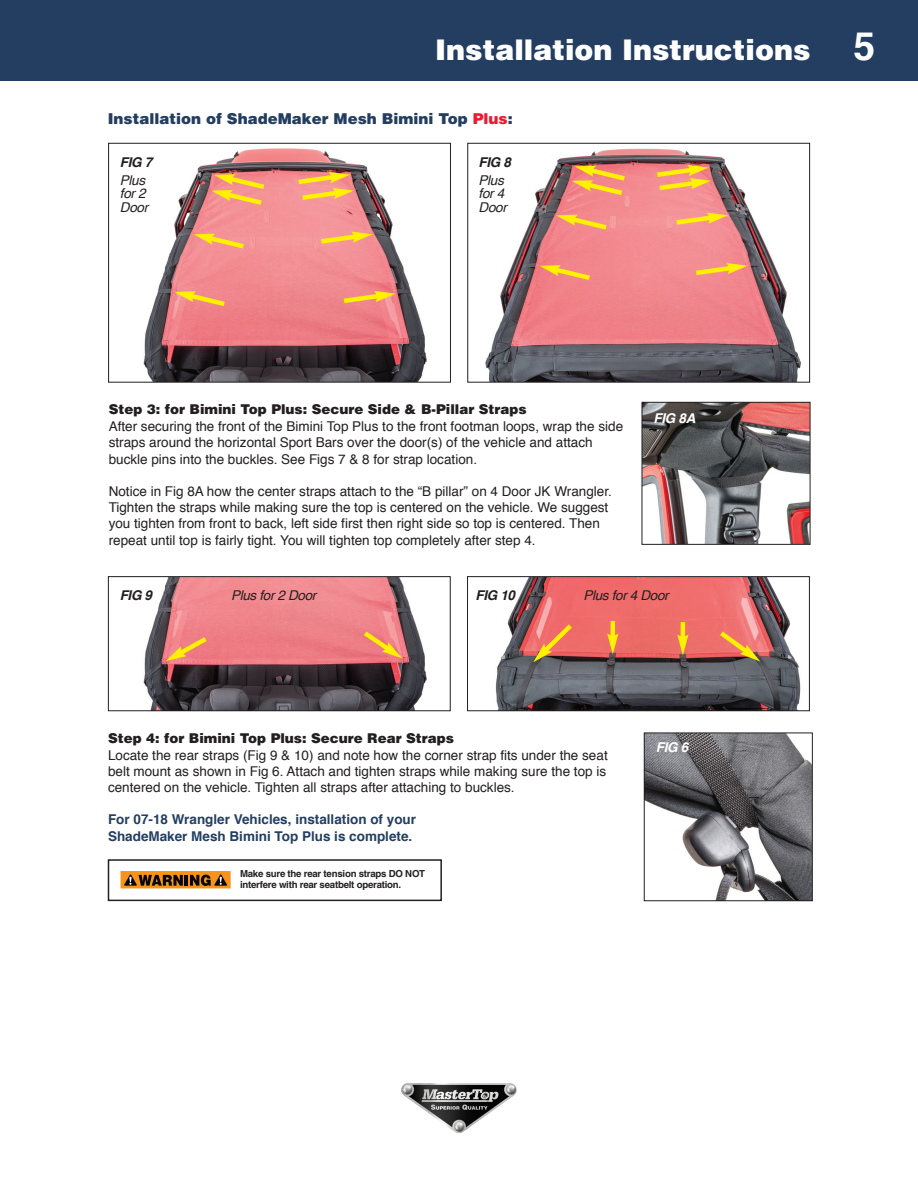
<style>
.page{position:relative;width:918px;height:1188px;background:#fff}
.page>*{position:absolute;margin:0;border:0;box-sizing:border-box;transform-origin:0 0}
.t1{font:900 28.5px "Helvetica";color:#fff}
.t2{font:900 15px "Helvetica";color:#233e61}
.t3{font:13.5px/16.2px "Helvetica";color:#231f20}
.t4{font:900 13.5px "Helvetica";color:#231f20}
.t5{font:700 13.5px/16.2px "Helvetica";color:#233e61}
.t6{font:italic 13.5px/13.5px "Helvetica";letter-spacing:-.025em;color:#231f20}
.t7{font:italic 700 13.5px "Helvetica";letter-spacing:-.025em;color:#231f20}
.t8{font:italic 700 13.5px "Helvetica";letter-spacing:-.025em;color:#fff}
.t9{font:700 condensed 9.6px/11.1px "Helvetica";letter-spacing:-.025em;color:#231f20}
.s1{font-weight:700;font-size:39px}
.s2{color:#ed1a33}
</style>
<div class="page">
<img style="left:401px;top:1083px;width:116px;height:51px">
<div style="left:0;top:0;width:918px;height:81px;background:#233e61"></div>
<div style="left:108px;top:859px;width:334px;height:42px;border:2px solid #231f20"></div>
<svg style="left:121px;top:871px;width:110px;height:17px;background:#a16318"></svg>
<img style="left:143px;top:148px;width:284px;height:233px">
<div style="left:108px;top:143px;width:343px;height:240px;border:1px solid #231f20"></div>
<img style="left:485px;top:148px;width:316px;height:233px">
<div style="left:467px;top:143px;width:343px;height:240px;border:1px solid #231f20"></div>
<svg style="left:174px;top:290px;width:56px;height:19px"></svg>
<svg style="left:193px;top:233px;width:56px;height:19px"></svg>
<svg style="left:211px;top:173px;width:58px;height:35px;background:#f5a56e"></svg>
<svg style="left:339px;top:291px;width:56px;height:15px"></svg>
<svg style="left:294px;top:172px;width:60px;height:31px;background:#f3a96d"></svg>
<svg style="left:316px;top:231px;width:57px;height:15px"></svg>
<svg style="left:539px;top:264px;width:56px;height:19px"></svg>
<svg style="left:556px;top:214px;width:56px;height:19px"></svg>
<svg style="left:572px;top:165px;width:58px;height:33px;background:#f49e65"></svg>
<svg style="left:691px;top:263px;width:57px;height:15px"></svg>
<svg style="left:652px;top:165px;width:59px;height:28px;background:#f5a864"></svg>
<svg style="left:672px;top:213px;width:56px;height:15px"></svg>
<img style="left:644px;top:404px;width:164px;height:139px">
<div style="left:642px;top:402px;width:168px;height:143px;border:1px solid #231f20"></div>
<img style="left:143px;top:578px;width:284px;height:131px">
<div style="left:108px;top:576px;width:343px;height:135px;border:1px solid #231f20"></div>
<img style="left:495px;top:578px;width:306px;height:131px">
<div style="left:467px;top:576px;width:343px;height:135px;border:1px solid #231f20"></div>
<svg style="left:166px;top:633px;width:46px;height:28px"></svg>
<svg style="left:359px;top:627px;width:43px;height:31px"></svg>
<svg style="left:533px;top:620px;width:44px;height:42px;background:#da7959"></svg>
<hr style="left:611px;top:621px;width:4px;height:16px;background:#fff101">
<svg style="left:607px;top:633px;width:11px;height:21px"></svg>
<hr style="left:681px;top:622px;width:4px;height:16px;background:#fff101">
<svg style="left:677px;top:635px;width:12px;height:20px"></svg>
<svg style="left:715px;top:627px;width:45px;height:34px;background:#db805c"></svg>
<img style="left:646px;top:735px;width:165px;height:164px">
<div style="left:644px;top:733px;width:169px;height:168px;border:1px solid #231f20"></div>
<h1 class="t1" style="left:435px;top:40px;width:442px">Installation Instructions <span class="s1">5</span></h1>
<p class="t2" style="left:108px;top:113px;width:406px">Installation of ShadeMaker Mesh Bimini Top <span class="s2">Plus</span>:</p>
<p class="t7" style="left:120px;top:156px;width:34px">FIG 7</p>
<p class="t6" style="left:120px;top:174px;width:30px">Plus for 2<br>Door</p>
<p class="t7" style="left:479px;top:156px;width:34px">FIG 8</p>
<p class="t6" style="left:479px;top:174px;width:30px">Plus for 4<br>Door</p>
<p class="t4" style="left:109px;top:405px;width:420px">Step 3: for Bimini Top Plus: Secure Side &amp; B-Pillar Straps</p>
<p class="t3" style="left:109px;top:419px;width:516px">After securing the front of the Bimini Top Plus to the front footman loops, wrap the side straps around the horizontal Sport Bars over the door(s) of the vehicle and attach buckle pins into the buckles. See Figs 7 &amp; 8 for strap location.</p>
<p class="t3" style="left:109px;top:484px;width:505px">Notice in Fig 8A how the center straps attach to the “B pillar” on 4 Door JK Wrangler.<br>Tighten the straps while making sure the top is centered on the vehicle. We suggest you tighten from front to back, left side first then right side so top is centered. Then repeat until top is fairly tight. You will tighten top completely after step 4.</p>
<p class="t8" style="left:654px;top:413px;width:43px">FIG 8A</p>
<p class="t7" style="left:120px;top:589px;width:34px">FIG 9</p>
<p class="t6" style="left:231px;top:589px;width:87px">Plus for 2 Door</p>
<p class="t7" style="left:475px;top:589px;width:41px">FIG 10</p>
<p class="t6" style="left:583px;top:589px;width:87px">Plus for 4 Door</p>
<p class="t4" style="left:108px;top:733px;width:348px">Step 4: for Bimini Top Plus: Secure Rear Straps</p>
<p class="t3" style="left:108px;top:748px;width:501px;text-align:justify">Locate the rear straps (Fig 9 &amp; 10) and note how the corner strap fits under the seat belt mount as shown in Fig 6. Attach and tighten straps while making sure the top is centered on the vehicle. Tighten all straps after attaching to buckles.</p>
<p class="t5" style="left:108px;top:813px;width:310px">For 07-18 Wrangler Vehicles, installation of your<br>ShadeMaker Mesh Bimini Top Plus is complete.</p>
<p class="t9" style="left:240px;top:869px;width:187px">Make sure the rear tension straps DO NOT interfere with rear seatbelt operation.</p>
<p class="t8" style="left:656px;top:741px;width:34px">FIG 6</p>
</div>
